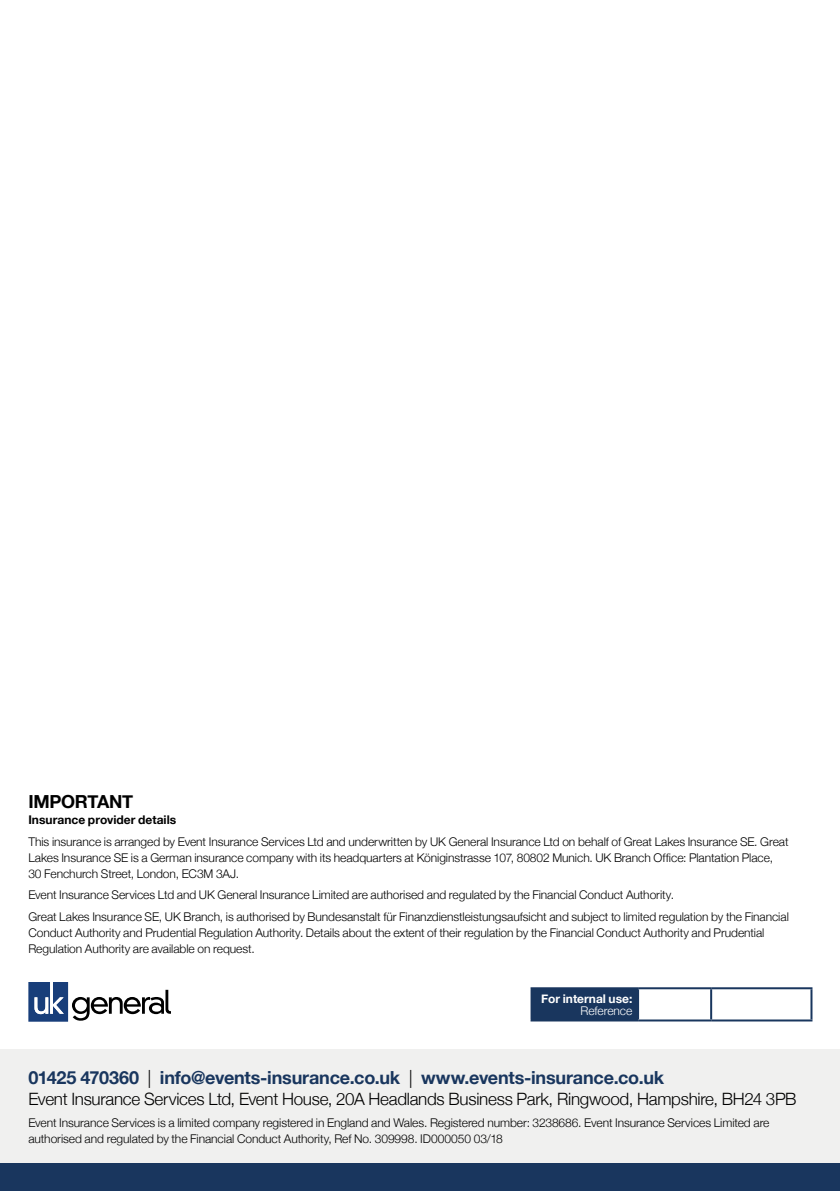
<style>
.page{position:relative;width:840px;height:1191px;background:#fff}
.page>*{position:absolute;margin:0;border:0;box-sizing:border-box;transform-origin:0 0}
.t1{font:700 18px "Helvetica Neue";letter-spacing:-.01em;color:#19365e}
.t2{font:700 18px "Helvetica Neue";letter-spacing:-.015em;color:#000}
.t3{font:300 17px "Helvetica Neue";letter-spacing:-.015em;color:#000}
.t4{font:300 12px/16px "Helvetica Neue";letter-spacing:-.005em;color:#000}
.t5{font:700 12px "Helvetica Neue";color:#000}
.t6{font:700 12px "Helvetica Neue";color:#fff}
.t7{font:300 12px "Helvetica Neue";letter-spacing:-.005em;color:#fff}
.s1{font-weight:300;color:#000}
</style>
<div class="page">
<div style="left:0;top:1162px;width:839px;height:29px;background:#19365e"></div>
<svg style="left:28px;top:982px;width:143px;height:39px"></svg>
<div style="left:0;top:1049px;width:839px;height:113px;background:#f0f0ef"></div>
<div style="left:531px;top:988px;width:106px;height:32px;background:#19365e"></div>
<hr style="left:530px;top:987px;width:107px;height:2px;background:#19365e">
<hr style="left:530px;top:989px;width:2px;height:30px;background:#19365e">
<hr style="left:637px;top:987px;width:73px;height:2px;background:#19365e">
<hr style="left:636px;top:989px;width:2px;height:30px;background:#19365e">
<hr style="left:710px;top:987px;width:102px;height:2px;background:#19365e">
<hr style="left:810px;top:989px;width:2px;height:30px;background:#19365e">
<hr style="left:530px;top:1019px;width:107px;height:2px;background:#19365e">
<hr style="left:637px;top:1019px;width:73px;height:2px;background:#19365e">
<hr style="left:710px;top:1019px;width:102px;height:2px;background:#19365e">
<hr style="left:709px;top:989px;width:2px;height:30px;background:#19365e">
<h1 class="t2" style="left:28px;top:787px;width:106px">IMPORTANT</h1>
<p class="t5" style="left:28px;top:810px;width:149px">Insurance provider details</p>
<p class="t4" style="left:28px;top:832px;width:761px">This insurance is arranged by Event Insurance Services Ltd and underwritten by UK General Insurance Ltd on behalf of Great Lakes Insurance SE. Great<br>Lakes Insurance SE is a German insurance company with its headquarters at Königinstrasse 107, 80802 Munich. UK Branch Office: Plantation Place,<br>30 Fenchurch Street, London, EC3M 3AJ.</p>
<p class="t4" style="left:28px;top:883px;width:761px;line-height:21.6px">Event Insurance Services Ltd and UK General Insurance Limited are authorised and regulated by the Financial Conduct Authority.<br>Great Lakes Insurance SE, UK Branch, is authorised by Bundesanstalt für Finanzdienstleistungsaufsicht and subject to limited regulation by the Financial</p>
<p class="t4" style="left:28px;top:924px;width:737px">Conduct Authority and Prudential Regulation Authority. Details about the extent of their regulation by the Financial Conduct Authority and Prudential<br>Regulation Authority are available on request.</p>
<p class="t6" style="left:541px;top:989px;width:93px">For internal use:</p>
<p class="t7" style="left:580px;top:1000px;width:53px">Reference</p>
<h1 class="t1" style="left:28px;top:1063px;width:637px">01425 470360 <span class="s1">|</span> info@events-insurance.co.uk <span class="s1">|</span> www.events-insurance.co.uk</h1>
<h2 class="t3" style="left:28px;top:1085px;width:769px">Event Insurance Services Ltd, Event House, 20A Headlands Business Park, Ringwood, Hampshire, BH24 3PB</h2>
<p class="t4" style="left:28px;top:1113px;width:742px">Event Insurance Services is a limited company registered in England and Wales. Registered number: 3238686. Event Insurance Services Limited are authorised and regulated by the Financial Conduct Authority, Ref No. 309998. ID000050 03/18</p>
</div>
